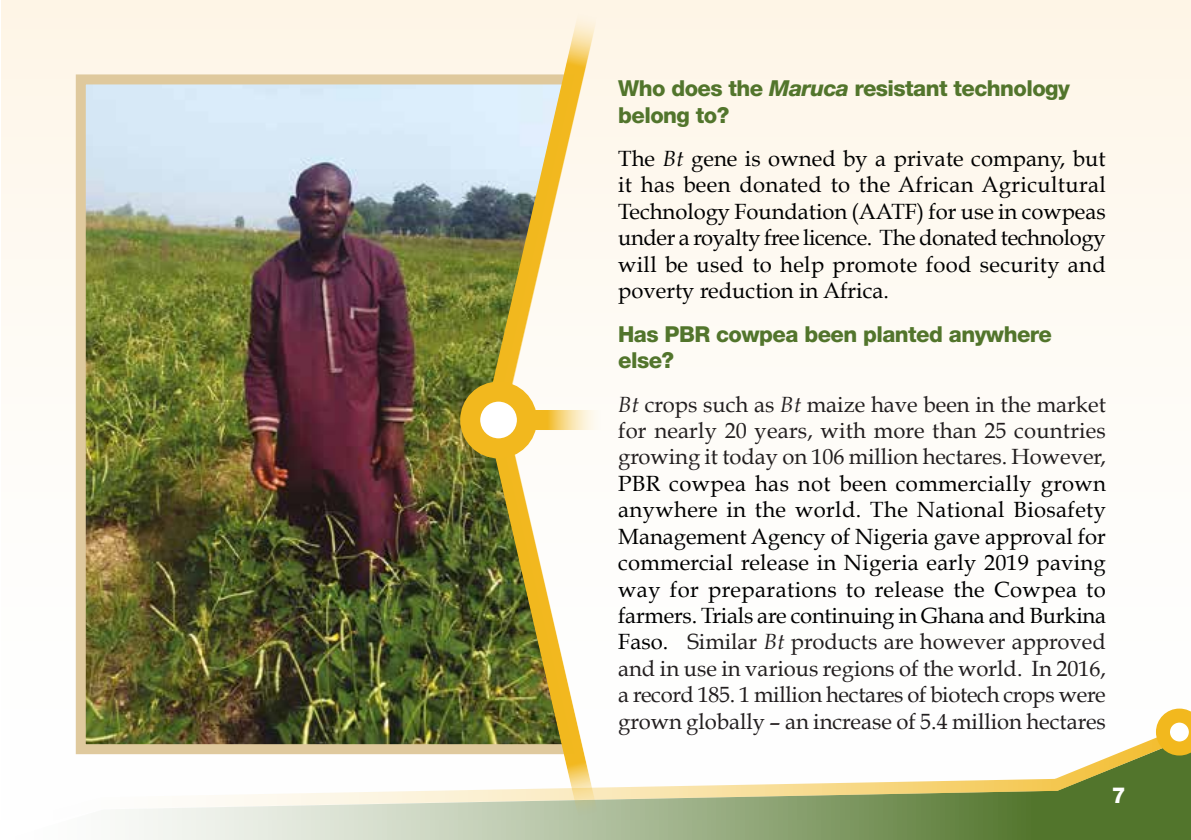
<style>
.page{position:relative;width:1191px;height:840px;background:#fff}
.page>*{position:absolute;margin:0;border:0;box-sizing:border-box;transform-origin:0 0}
.t1{font:22px/26.4px "Book Antiqua";color:#000;text-align:justify}
.t2{font:22px/26.4px "Book Antiqua";color:#221e1f;text-align:justify}
.t3{font:800 22px/26.4px "Helvetica Neue LT Std";letter-spacing:-.025em;color:#52752c}
.t4{font:800 22px "Helvetica Neue LT Std";color:#fff}
.s1{font-style:italic}
.s2{color:#221e1f}
.s3{font-style:italic;color:#221e1f}
</style>
<div class="page">
<hr style="left:0;top:0;width:1px;height:839px;background:#fef5e5">
<div style="left:1px;top:0;width:1190px;height:336px;background:#fef8ed"></div>
<svg style="left:0;top:725px;width:1191px;height:114px"></svg>
<svg style="left:0;top:729px;width:1176px;height:106px"></svg>
<svg style="left:1156px;top:708px;width:35px;height:47px"></svg>
<img style="left:71px;top:69px;width:412px;height:689px">
<svg style="left:483px;top:6px;width:120px;height:403px"></svg>
<svg style="left:483px;top:410px;width:120px;height:412px"></svg>
<svg style="left:470px;top:391px;width:57px;height:57px"></svg>
<div style="left:460px;top:381px;width:77px;height:77px;border:20px solid #f2b81e;border-radius:50%"></div>
<p class="t3" style="left:618px;top:75px;width:453px">Who does the <span class="s1">Maruca</span> resistant technology belong to?</p>
<p class="t1" style="left:618px;top:145px;width:489px">The <span class="s1">Bt</span> gene is owned by a private company, but it has been donated to the African Agricultural Technology Foundation (AATF) for use in cowpeas under a royalty free licence. The donated technology will be used to help promote food security and poverty reduction in Africa.</p>
<p class="t3" style="left:618px;top:320px;width:435px">Has PBR cowpea been planted anywhere else?</p>
<p class="t2" style="left:618px;top:390px;width:489px"><span class="s1">Bt</span> crops such as <span class="s1">Bt</span> maize have been in the market for nearly 20 years, with more than 25 countries growing it today on 106 million hectares. However,</p>
<p class="t1" style="left:618px;top:470px;width:489px">PBR cowpea has not been commercially grown anywhere in the world. The National Biosafety Management Agency of Nigeria gave approval for commercial release in Nigeria early 2019 paving way for preparations to release the Cowpea to farmers. Trials are continuing in Ghana and Burkina Faso. <span class="s2">Similar</span> <span class="s3">Bt</span> <span class="s2">products are however approved and in use in various regions of the world. In 2016, a record 185. 1 million hectares of biotech crops were grown globally – an increase of 5.4 million hectares</span></p>
<p class="t4" style="left:1111px;top:781px;width:15px">7</p>
</div>
